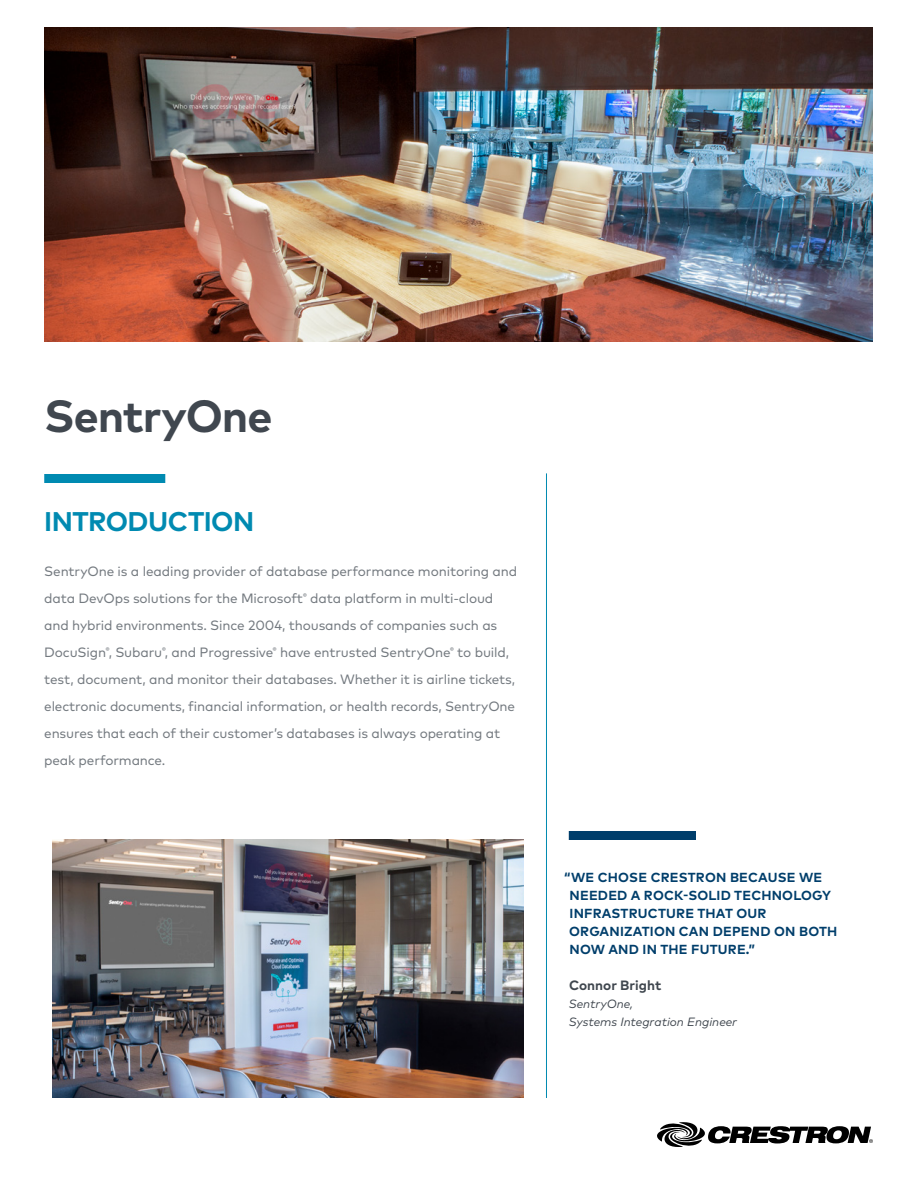
<style>
.page{position:relative;width:918px;height:1188px;background:#fff}
.page>*{position:absolute;margin:0;border:0;box-sizing:border-box;transform-origin:0 0}
.t1{font:700 45px "Mark Pro";letter-spacing:-.025em;color:#40474f}
.t2{font:700 27px "Mark Pro";letter-spacing:-.015em;color:#008ab1}
.t3{font:13.5px/27px "Mark Pro";letter-spacing:-.01em;color:#747a80}
.t4{font:700 13.5px "Mark Pro";color:#40474f}
.t5{font:700 13.2px/18px "Mark Pro";letter-spacing:.015em;color:#003e6b}
.t6{font:italic 12px/18px "Mark Pro";color:#40474f}
</style>
<div class="page">
<hr style="left:546px;top:473px;width:1px;height:625px;background:#008ab1">
<svg style="left:657px;top:1122px;width:216px;height:25px"></svg>
<img style="left:44px;top:27px;width:829px;height:315px">
<img style="left:52px;top:839px;width:472px;height:259px">
<div style="left:569px;top:831px;width:127px;height:9px;background:#003e6b"></div>
<div style="left:44px;top:474px;width:121px;height:9px;background:#008ab1"></div>
<h1 class="t1" style="left:44px;top:382px;width:230px">SentryOne</h1>
<h2 class="t2" style="left:44px;top:501px;width:212px">INTRODUCTION</h2>
<p class="t3" style="left:44px;top:557px;width:474px">SentryOne is a leading provider of database performance monitoring and data DevOps solutions for the Microsoft<sup>®</sup> data platform in multi-cloud and hybrid environments. Since 2004, thousands of companies such as DocuSign<sup>®</sup>, Subaru<sup>®</sup>, and Progressive<sup>®</sup> have entrusted SentryOne<sup>®</sup> to build, test, document, and monitor their databases. Whether it is airline tickets, electronic documents, financial information, or health records, SentryOne ensures that each of their customer’s databases is always operating at peak performance.</p>
<p class="t5" style="left:569px;top:867px;width:270px;text-indent:-5px">“WE CHOSE CRESTRON BECAUSE WE<br>NEEDED A ROCK-SOLID TECHNOLOGY<br>INFRASTRUCTURE THAT OUR<br>ORGANIZATION CAN DEPEND ON BOTH<br>NOW AND IN THE FUTURE.”</p>
<p class="t4" style="left:569px;top:975px;width:94px">Connor Bright</p>
<p class="t6" style="left:569px;top:994px;width:170px">SentryOne,<br>Systems Integration Engineer</p>
</div>
